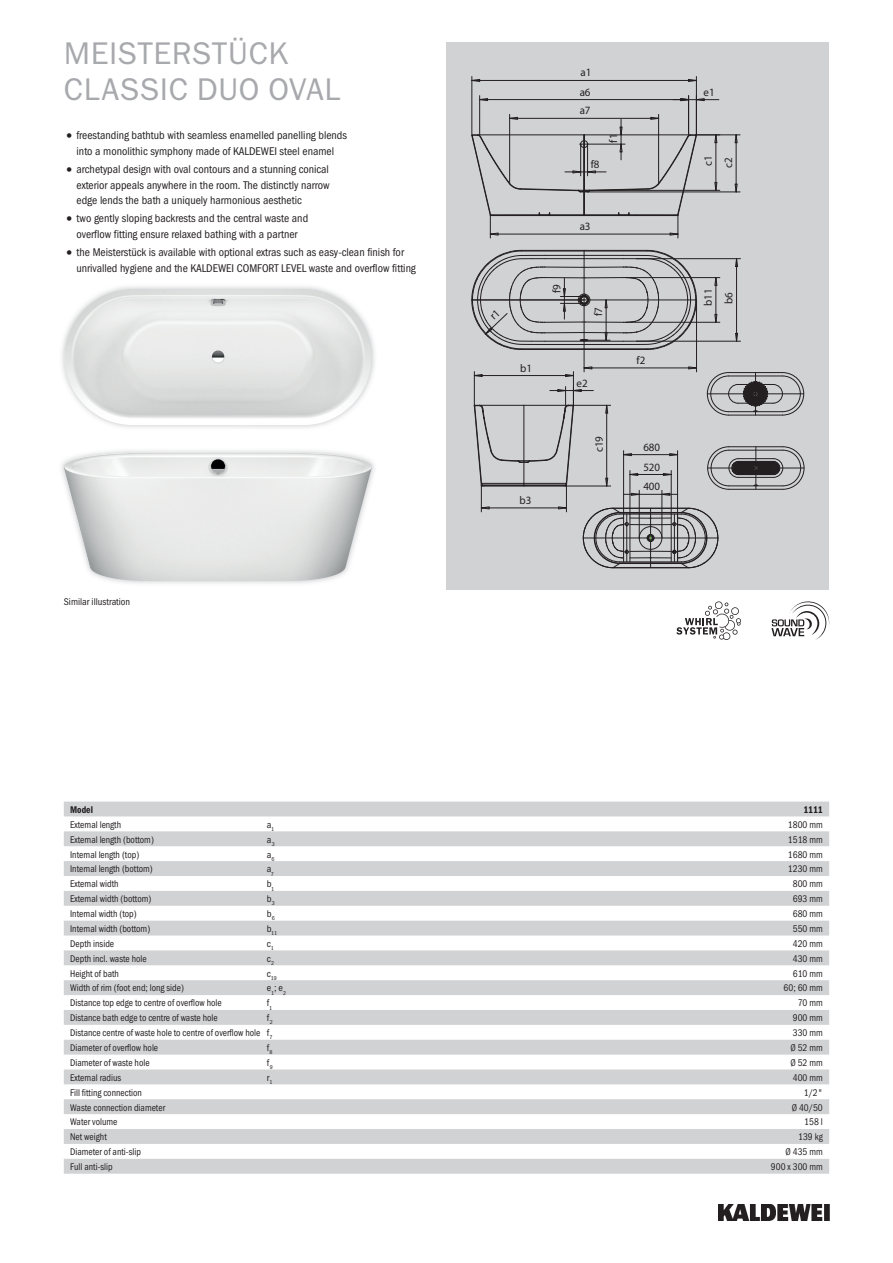
<style>
.page{position:relative;width:893px;height:1263px;background:#fff}
.page>*{position:absolute;margin:0;border:0;box-sizing:border-box;transform-origin:0 0}
.t1{font:31.5px/36px "Franklin Gothic ITC";letter-spacing:.02em;color:#a8a9ad}
.t2{font:11.25px/15.8px "Franklin Gothic Cond ITC";color:#231f20;text-align:center}
.t3{font:11.25px/18.9px "Myriad Pro";color:#231f20}
.t4{font:9.75px "Franklin Gothic Cond ITC";color:#231f20;scale:.95 1}
.t5{font:9.75px "Franklin Gothic Cond ITC";color:#231f20}
.t6{font:600 9.75px "Franklin Gothic Cond ITC";color:#231f20;scale:.95 1}
.t7{font:5.7px "Franklin Gothic Cond ITC";color:#231f20}
.s1{font-size:15.75px}
</style>
<div class="page">
<img style="left:719px;top:1204px;width:110px;height:16px">
<div style="left:446px;top:43px;width:383px;height:547px;background:#d1d2d4"></div>
<svg style="left:471px;top:76px;width:269px;height:162px"></svg>
<img style="left:61px;top:286px;width:314px;height:298px">
<img style="left:64px;top:289px;width:308px;height:292px">
<svg style="left:64px;top:801px;width:765px;height:373px"></svg>
<svg style="left:771px;top:601px;width:58px;height:39px"></svg>
<svg style="left:676px;top:601px;width:65px;height:39px"></svg>
<svg style="left:471px;top:250px;width:333px;height:318px"></svg>
<h1 class="t1" style="left:64px;top:35px;width:278px">MEISTERSTÜCK<br>CLASSIC DUO OVAL</h1>
<p class="t2" style="left:64px;top:128px;width:285px"><span class="s1">•</span> freestanding bathtub with seamless enamelled panelling blends into a monolithic symphony made of KALDEWEI steel enamel</p>
<p class="t2" style="left:77px;top:161px;width:255px;text-align:justify;text-indent:-13px"><span class="s1">•</span> archetypal design with oval contours and a stunning conical exterior appeals anywhere in the room. The distinctly narrow edge lends the bath a uniquely harmonious aesthetic</p>
<p class="t2" style="left:64px;top:211px;width:246px"><span class="s1">•</span> two gently sloping backrests and the central waste and overflow fitting ensure relaxed bathing with a partner</p>
<p class="t2" style="left:77px;top:244px;width:341px;text-align:left;text-indent:-13px"><span class="s1">•</span> the Meisterstück is available with optional extras such as easy-clean finish for unrivalled hygiene and the KALDEWEI COMFORT LEVEL waste and overflow fitting</p>
<p class="t5" style="left:64px;top:596px;width:68px">Similar illustration</p>
<p class="t3" style="left:580px;top:63px;width:13px;text-align:justify">a1 a6 a7</p>
<p class="t3" style="left:604px;top:143px;width:10px;rotate:-90deg">f1</p>
<p class="t3" style="left:703px;top:82px;width:13px">e1</p>
<p class="t3" style="left:591px;top:155px;width:10px">f8</p>
<p class="t3" style="left:698px;top:168px;width:14px;line-height:20.2px;rotate:-90deg">c1 c2</p>
<p class="t3" style="left:580px;top:217px;width:12px">a3</p>
<p class="t3" style="left:520px;top:358px;width:13px">b1</p>
<p class="t3" style="left:519px;top:490px;width:13px">b3</p>
<p class="t3" style="left:547px;top:293px;width:10px;rotate:-90deg">f9</p>
<p class="t3" style="left:589px;top:316px;width:10px;rotate:-90deg">f7</p>
<p class="t3" style="left:577px;top:373px;width:13px">e2</p>
<p class="t3" style="left:589px;top:452px;width:18px;rotate:-90deg">c19</p>
<p class="t3" style="left:637px;top:351px;width:10px">f2</p>
<p class="t3" style="left:643px;top:437px;width:18px">680</p>
<p class="t3" style="left:643px;top:457px;width:18px">520</p>
<p class="t3" style="left:643px;top:477px;width:18px">400</p>
<p class="t3" style="left:698px;top:306px;width:19px;line-height:20.7px;rotate:-90deg">b11 b6</p>
<p class="t6" style="left:70px;top:804px;width:26px">Model</p>
<p class="t6" style="left:803px;top:804px;width:22px">1111</p>
<p class="t4" style="left:70px;top:819px;width:55px">External length</p>
<p class="t5" style="left:267px;top:819px;width:9px">a<sub>1</sub></p>
<p class="t4" style="left:788px;top:819px;width:38px">1800 mm</p>
<p class="t4" style="left:70px;top:834px;width:90px">External length (bottom)</p>
<p class="t5" style="left:267px;top:834px;width:9px">a<sub>3</sub></p>
<p class="t4" style="left:788px;top:834px;width:38px">1518 mm</p>
<p class="t4" style="left:70px;top:848px;width:74px">Internal length (top)</p>
<p class="t5" style="left:267px;top:848px;width:9px">a<sub>6</sub></p>
<p class="t4" style="left:788px;top:848px;width:38px">1680 mm</p>
<p class="t4" style="left:70px;top:863px;width:89px">Internal length (bottom)</p>
<p class="t5" style="left:267px;top:863px;width:9px">a<sub>7</sub></p>
<p class="t4" style="left:788px;top:863px;width:38px">1230 mm</p>
<p class="t4" style="left:70px;top:878px;width:52px">External width</p>
<p class="t5" style="left:267px;top:878px;width:9px">b<sub>1</sub></p>
<p class="t4" style="left:793px;top:878px;width:33px">800 mm</p>
<p class="t4" style="left:70px;top:893px;width:87px">External width (bottom)</p>
<p class="t5" style="left:267px;top:893px;width:10px">b<sub>3</sub></p>
<p class="t4" style="left:793px;top:893px;width:33px">693 mm</p>
<p class="t4" style="left:70px;top:908px;width:72px">Internal width (top)</p>
<p class="t5" style="left:267px;top:908px;width:10px">b<sub>6</sub></p>
<p class="t4" style="left:793px;top:908px;width:33px">680 mm</p>
<p class="t4" style="left:70px;top:923px;width:86px">Internal width (bottom)</p>
<p class="t7" style="left:267px;top:930px;width:12px"><sup>b</sup>11</p>
<p class="t4" style="left:793px;top:923px;width:33px">550 mm</p>
<p class="t4" style="left:70px;top:938px;width:48px">Depth inside</p>
<p class="t5" style="left:267px;top:938px;width:8px">c<sub>1</sub></p>
<p class="t4" style="left:793px;top:938px;width:33px">420 mm</p>
<p class="t4" style="left:70px;top:953px;width:82px">Depth incl. waste hole</p>
<p class="t5" style="left:267px;top:953px;width:9px">c<sub>2</sub></p>
<p class="t4" style="left:793px;top:953px;width:33px">430 mm</p>
<p class="t4" style="left:70px;top:967px;width:53px">Height of bath</p>
<p class="t7" style="left:267px;top:974px;width:11px"><sup>c</sup>19</p>
<p class="t4" style="left:793px;top:967px;width:33px">610 mm</p>
<p class="t4" style="left:70px;top:982px;width:121px">Width of rim (foot end; long side)</p>
<p class="t5" style="left:267px;top:982px;width:21px">e<sub>1</sub>; e<sub>2</sub></p>
<p class="t4" style="left:784px;top:982px;width:43px">60; 60 mm</p>
<p class="t4" style="left:70px;top:997px;width:161px">Distance top edge to centre of overflow hole</p>
<p class="t5" style="left:267px;top:997px;width:7px">f<sub>1</sub></p>
<p class="t4" style="left:798px;top:997px;width:28px">70 mm</p>
<p class="t4" style="left:70px;top:1012px;width:157px">Distance bath edge to centre of waste hole</p>
<p class="t5" style="left:267px;top:1012px;width:7px">f<sub>2</sub></p>
<p class="t4" style="left:793px;top:1012px;width:33px">900 mm</p>
<p class="t4" style="left:70px;top:1027px;width:215px">Distance centre of waste hole to centre of overflow hole f<sub>7</sub></p>
<p class="t4" style="left:793px;top:1027px;width:33px">330 mm</p>
<p class="t4" style="left:70px;top:1042px;width:94px">Diameter of overflow hole</p>
<p class="t5" style="left:267px;top:1042px;width:7px">f<sub>8</sub></p>
<p class="t4" style="left:790px;top:1042px;width:36px">Ø 52 mm</p>
<p class="t4" style="left:70px;top:1057px;width:85px">Diameter of waste hole</p>
<p class="t5" style="left:267px;top:1057px;width:7px">f<sub>9</sub></p>
<p class="t4" style="left:790px;top:1057px;width:36px">Ø 52 mm</p>
<p class="t4" style="left:70px;top:1072px;width:55px">External radius</p>
<p class="t5" style="left:267px;top:1072px;width:7px">r<sub>1</sub></p>
<p class="t4" style="left:793px;top:1072px;width:33px">400 mm</p>
<p class="t4" style="left:70px;top:1087px;width:77px">Fill fitting connection</p>
<p class="t4" style="left:804px;top:1087px;width:21px">1/2"</p>
<p class="t4" style="left:70px;top:1101px;width:101px">Waste connection diameter</p>
<p class="t4" style="left:792px;top:1101px;width:34px">Ø 40/50</p>
<p class="t4" style="left:70px;top:1116px;width:51px">Water volume</p>
<p class="t4" style="left:804px;top:1116px;width:21px">158 l</p>
<p class="t4" style="left:70px;top:1131px;width:40px">Net weight</p>
<p class="t4" style="left:798px;top:1131px;width:27px">139 kg</p>
<p class="t4" style="left:70px;top:1146px;width:76px">Diameter of anti-slip</p>
<p class="t4" style="left:785px;top:1146px;width:41px">Ø 435 mm</p>
<p class="t4" style="left:70px;top:1161px;width:46px">Full anti-slip</p>
<p class="t4" style="left:771px;top:1161px;width:56px">900 x 300 mm</p>
</div>
